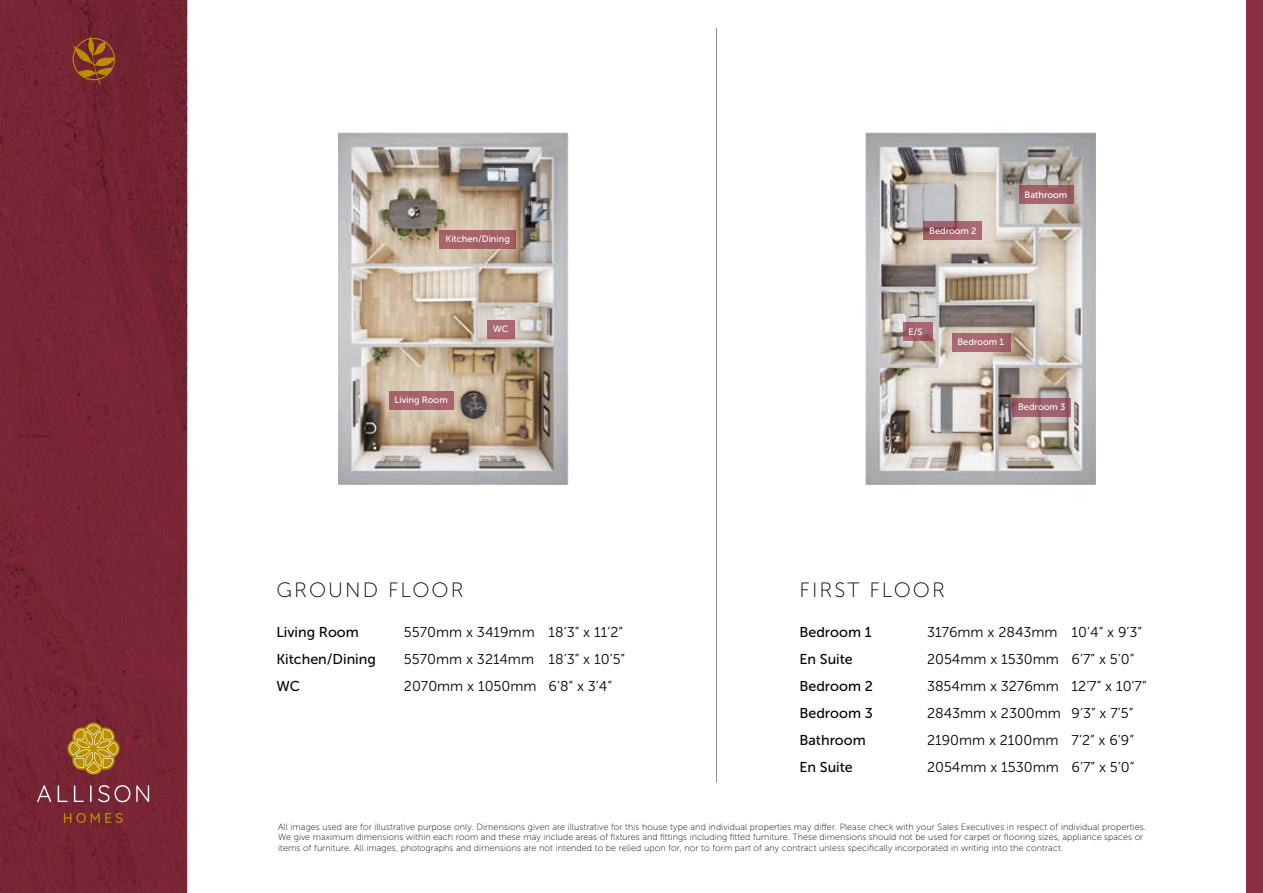
<style>
.page{position:relative;width:1263px;height:893px;background:#fff}
.page>*{position:absolute;margin:0;border:0;box-sizing:border-box;transform-origin:0 0}
.t1{font:20.7px "Museo Sans 100";letter-spacing:.1em;color:#00040c}
.t2{font:14.25px "Museo Sans 300";color:#00040c}
.t3{font:14.25px "Museo Sans 500";color:#00040c}
.t4{font:9.15px "Museo Sans 500";color:#fff}
.t5{font:9px/10.5px "Museo Sans 100";letter-spacing:.01em;color:#00040c}
</style>
<div class="page">
<div style="left:0;top:0;width:187px;height:893px;background:#782535"></div>
<div style="left:1246px;top:0;width:17px;height:893px;background:#8d2e44"></div>
<svg style="left:72px;top:36px;width:43px;height:48px"></svg>
<svg style="left:37px;top:785px;width:14px;height:17px"></svg>
<svg style="left:58px;top:785px;width:10px;height:17px"></svg>
<svg style="left:74px;top:785px;width:10px;height:17px"></svg>
<svg style="left:90px;top:785px;width:2px;height:17px"></svg>
<svg style="left:98px;top:785px;width:32px;height:17px"></svg>
<svg style="left:136px;top:785px;width:13px;height:17px"></svg>
<svg style="left:64px;top:813px;width:59px;height:10px"></svg>
<svg style="left:67px;top:723px;width:53px;height:52px"></svg>
<img style="left:339px;top:132px;width:229px;height:353px">
<div style="left:389px;top:391px;width:64px;height:19px;background:#a7656b"></div>
<div style="left:439px;top:230px;width:77px;height:19px;background:#a56268"></div>
<div style="left:487px;top:320px;width:28px;height:19px;background:#a96a75"></div>
<img style="left:866px;top:132px;width:229px;height:353px">
<div style="left:952px;top:333px;width:58px;height:18px;background:linear-gradient(to right,#ad6d78,#a46169)"></div>
<svg style="left:903px;top:322px;width:29px;height:19px"></svg>
<svg style="left:923px;top:221px;width:59px;height:19px"></svg>
<svg style="left:1012px;top:398px;width:59px;height:19px"></svg>
<div style="left:1019px;top:185px;width:55px;height:19px;background:linear-gradient(to right,#a3656f,#9c5c65)"></div>
<hr style="left:716px;top:28px;width:1px;height:754px;background:#1d1d1b">
<p class="t4" style="left:446px;top:234px;width:66px">Kitchen/Dining</p>
<p class="t4" style="left:394px;top:395px;width:55px">Living Room</p>
<p class="t4" style="left:493px;top:324px;width:17px">WC</p>
<h1 class="t1" style="left:276px;top:579px;width:189px">GROUND FLOOR</h1>
<h2 class="t3" style="left:276px;top:624px;width:84px">Living Room</h2>
<h2 class="t2" style="left:404px;top:624px;width:221px">5570mm x 3419mm 18’3” x 11’2”</h2>
<h2 class="t3" style="left:276px;top:651px;width:101px">Kitchen/Dining</h2>
<h2 class="t2" style="left:404px;top:651px;width:223px">5570mm x 3214mm 18’3” x 10’5”</h2>
<h2 class="t3" style="left:276px;top:678px;width:25px">WC</h2>
<h2 class="t2" style="left:404px;top:678px;width:210px">2070mm x 1050mm 6’8” x 3’4”</h2>
<p class="t4" style="left:929px;top:226px;width:49px">Bedroom 2</p>
<p class="t4" style="left:1024px;top:190px;width:44px">Bathroom</p>
<p class="t4" style="left:908px;top:326px;width:16px">E/S</p>
<p class="t4" style="left:957px;top:337px;width:48px">Bedroom 1</p>
<p class="t4" style="left:1018px;top:402px;width:49px">Bedroom 3</p>
<h1 class="t1" style="left:799px;top:579px;width:147px">FIRST FLOOR</h1>
<h2 class="t3" style="left:799px;top:624px;width:74px">Bedroom 1</h2>
<h2 class="t2" style="left:927px;top:624px;width:217px">3176mm x 2843mm 10’4” x 9’3”</h2>
<h2 class="t3" style="left:799px;top:651px;width:55px">En Suite</h2>
<h2 class="t2" style="left:927px;top:651px;width:209px">2054mm x 1530mm 6’7” x 5’0”</h2>
<h2 class="t3" style="left:799px;top:678px;width:75px">Bedroom 2</h2>
<h2 class="t2" style="left:927px;top:678px;width:221px">3854mm x 3276mm 12’7” x 10’7”</h2>
<h2 class="t3" style="left:799px;top:705px;width:75px">Bedroom 3</h2>
<h2 class="t2" style="left:927px;top:705px;width:208px">2843mm x 2300mm 9’3” x 7’5”</h2>
<h2 class="t3" style="left:799px;top:732px;width:68px">Bathroom</h2>
<h2 class="t2" style="left:927px;top:732px;width:208px">2190mm x 2100mm 7’2” x 6’9”</h2>
<h2 class="t3" style="left:799px;top:759px;width:55px">En Suite</h2>
<h2 class="t2" style="left:927px;top:759px;width:209px">2054mm x 1530mm 6’7” x 5’0”</h2>
<p class="t5" style="left:278px;top:821px;width:869px">All images used are for illustrative purpose only. Dimensions given are illustrative for this house type and individual properties may differ. Please check with your Sales Executives in respect of individual properties.<br>We give maximum dimensions within each room and these may include areas of fixtures and fittings including fitted furniture. These dimensions should not be used for carpet or flooring sizes, appliance spaces or items of furniture. All images, photographs and dimensions are not intended to be relied upon for, nor to form part of any contract unless specifically incorporated in writing into the contract.</p>
</div>
